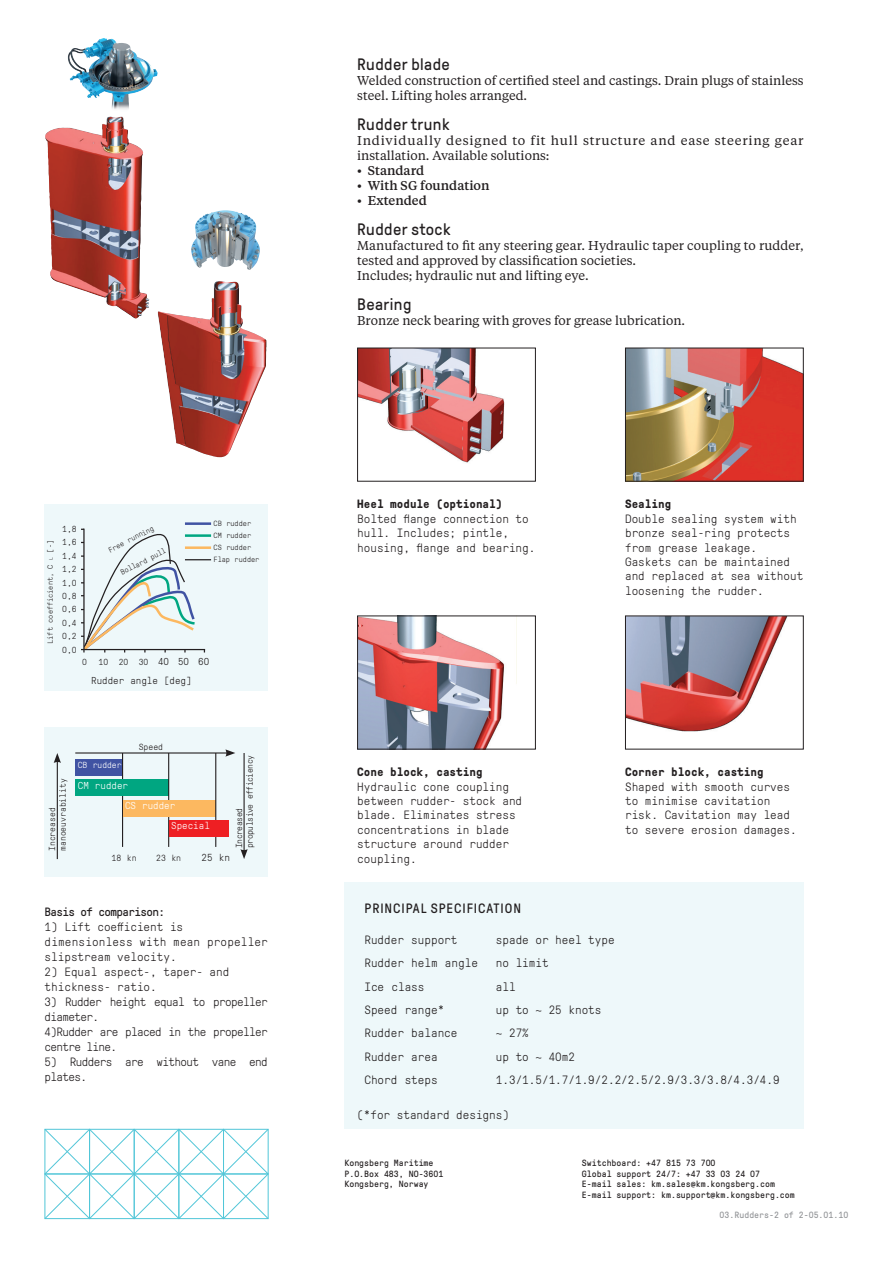
<style>
.page{position:relative;width:893px;height:1263px;background:#fff}
.page>*{position:absolute;margin:0;border:0;box-sizing:border-box;transform-origin:0 0}
.t1{font:16.5px "GT Pressura";letter-spacing:.025em;color:#231f20}
.t2{font:13.5px "GT Pressura";letter-spacing:.07em;color:#231f20}
.t3{font:12.75px/15px "Tiempos Text";color:#231f20}
.t4{font:12.75px/15px "Tiempos Text";letter-spacing:.055em;color:#231f20}
.t5{font:500 12.75px "Tiempos Text";color:#231f20}
.t6{font:300 12px/14.4px "GT Pressura Mono";color:#231f20}
.t7{font:300 12px/15px "GT Pressura Mono";letter-spacing:-.05em;color:#231f20}
.t8{font:700 12px "GT Pressura Mono";color:#231f20}
.t9{font:12px "GT Pressura Mono";letter-spacing:-.05em;color:#231f20}
.t10{font:300 10.2px "GT Pressura Mono";color:#231f20}
.t11{font:300 10.05px "GT Pressura Mono";color:#fff}
.t12{font:300 10.05px "GT Pressura Mono";color:#231f20}
.t13{font:9px/10.8px "GT Pressura Mono";color:#231f20}
.t14{font:9px "GT Pressura Mono";color:#939598}
.t15{font:300 8.85px "GT Pressura Mono";color:#231f20}
.t16{font:300 8.7px/13.4px "GT Pressura Mono";letter-spacing:-.05em;color:#231f20;text-align:justify}
.t17{font:300 8.7px/10.5px "GT Pressura Mono";color:#231f20}
.t18{font:300 8.7px "GT Pressura Mono";color:#fff}
.t19{font:300 7.5px/11.9px "GT Pressura Mono";color:#231f20}
.s1{font-size:4.95px}
.s2{font-size:10.05px}
</style>
<div class="page">
<svg style="left:44px;top:1128px;width:225px;height:91px"></svg>
<div style="left:344px;top:882px;width:460px;height:247px;background:#eef8fa"></div>
<img style="left:45px;top:117px;width:94px;height:201px">
<img style="left:68px;top:39px;width:34px;height:44px">
<img style="left:158px;top:282px;width:108px;height:175px">
<img style="left:191px;top:211px;width:69px;height:59px">
<img style="left:627px;top:617px;width:160px;height:115px">
<div style="left:625px;top:615px;width:179px;height:134px;border:1px solid #231f20"></div>
<img style="left:359px;top:617px;width:158px;height:130px">
<div style="left:357px;top:615px;width:179px;height:134px;border:1px solid #231f20"></div>
<img style="left:627px;top:350px;width:175px;height:130px">
<div style="left:625px;top:348px;width:179px;height:134px;border:1px solid #231f20"></div>
<img style="left:359px;top:350px;width:146px;height:113px">
<div style="left:357px;top:348px;width:179px;height:134px;border:1px solid #231f20"></div>
<div style="left:45px;top:504px;width:223px;height:186px;background:#eef8fa"></div>
<hr style="left:185px;top:522px;width:26px;height:3px;background:#4053a3">
<svg style="left:81px;top:529px;width:130px;height:124px"></svg>
<hr style="left:83px;top:529px;width:2px;height:123px;background:#231f20">
<hr style="left:81px;top:649px;width:124px;height:1px;background:#231f20">
<div style="left:45px;top:727px;width:223px;height:149px;background:#eef8fa"></div>
<hr style="left:57px;top:761px;width:1px;height:98px;background:#231f20">
<svg style="left:54px;top:753px;width:7px;height:10px"></svg>
<hr style="left:75px;top:752px;width:153px;height:1px;background:#231f20">
<svg style="left:225px;top:749px;width:10px;height:8px"></svg>
<hr style="left:244px;top:753px;width:1px;height:98px;background:#231f20">
<svg style="left:240px;top:849px;width:8px;height:10px"></svg>
<div style="left:75px;top:760px;width:48px;height:16px;background:#4053a3"></div>
<hr style="left:122px;top:753px;width:1px;height:94px;background:#231f20">
<div style="left:75px;top:780px;width:94px;height:16px;background:#00a681"></div>
<hr style="left:168px;top:753px;width:1px;height:94px;background:#231f20">
<div style="left:123px;top:800px;width:93px;height:16px;background:#fcb860"></div>
<hr style="left:215px;top:753px;width:1px;height:94px;background:#231f20">
<div style="left:169px;top:820px;width:60px;height:16px;background:#ee1f23"></div>
<p class="t19" style="left:214px;top:518px;width:47px">CB rudder<br>CM rudder<br>CS rudder<br>Flap rudder</p>
<p class="t16" style="left:62px;top:522px;width:16px">1,8<br>1,6<br>1,4<br>1,2<br>1,0<br>0,8<br>0,6<br>0,4<br>0,2<br>0,0</p>
<p class="t19" style="left:106px;top:545px;width:52px;rotate:-27deg">Free running</p>
<p class="t19" style="left:44px;top:644px;width:105px;rotate:-90deg">Lift coefficient, C <span class="s1">L</span> [-]</p>
<p class="t19" style="left:118px;top:567px;width:51px;rotate:-27deg">Bollard pull</p>
<p class="t16" style="left:82px;top:655px;width:6px">0</p>
<p class="t16" style="left:99px;top:655px;width:112px">10 20 30 <span class="s2">40 50 60</span></p>
<p class="t12" style="left:91px;top:675px;width:102px">Rudder angle [deg]</p>
<p class="t17" style="left:47px;top:851px;width:74px;rotate:-90deg">Increased manoeuvrability</p>
<p class="t15" style="left:139px;top:742px;width:26px">Speed</p>
<p class="t18" style="left:78px;top:761px;width:45px">CB rudder</p>
<p class="t11" style="left:78px;top:781px;width:52px">CM rudder</p>
<p class="t11" style="left:125px;top:800px;width:52px">CS rudder</p>
<p class="t11" style="left:171px;top:820px;width:40px">Special</p>
<p class="t16" style="left:234px;top:848px;width:94px;line-height:10.5px;rotate:-90deg">Increased<br>propulsive efficiency</p>
<p class="t15" style="left:112px;top:853px;width:26px">18 kn</p>
<p class="t15" style="left:156px;top:853px;width:26px">23 kn</p>
<p class="t10" style="left:202px;top:852px;width:30px">25 kn</p>
<p class="t9" style="left:45px;top:905px;width:122px">Basis of comparison:</p>
<p class="t6" style="left:45px;top:919px;width:225px;line-height:15px">1) Lift coefficient is dimensionless with mean propeller slipstream velocity.</p>
<p class="t6" style="left:45px;top:964px;width:186px;line-height:15px">2) Equal aspect-, taper- and thickness- ratio.</p>
<p class="t7" style="left:45px;top:994px;width:225px">3) Rudder height equal to propeller diameter.<br>4)Rudder are placed in the propeller centre line.</p>
<p class="t7" style="left:45px;top:1054px;width:225px">5) Rudders are without vane end plates.</p>
<h1 class="t1" style="left:357px;top:56px;width:94px">Rudder blade</h1>
<p class="t3" style="left:357px;top:73px;width:448px">Welded construction of certified steel and castings. Drain plugs of stainless steel. Lifting holes arranged.</p>
<h1 class="t1" style="left:357px;top:116px;width:94px">Rudder trunk</h1>
<p class="t4" style="left:357px;top:133px;width:448px">Individually designed to fit hull structure and ease steering gear installation. Available solutions:</p>
<p class="t5" style="left:357px;top:162px;width:69px">• Standard</p>
<p class="t5" style="left:357px;top:177px;width:134px">• With SG foundation</p>
<p class="t5" style="left:357px;top:192px;width:71px">• Extended</p>
<h1 class="t1" style="left:357px;top:221px;width:95px">Rudder stock</h1>
<p class="t3" style="left:357px;top:238px;width:448px">Manufactured to fit any steering gear. Hydraulic taper coupling to rudder, tested and approved by classification societies.<br>Includes; hydraulic nut and lifting eye.</p>
<h1 class="t1" style="left:357px;top:296px;width:56px">Bearing</h1>
<p class="t3" style="left:357px;top:313px;width:330px">Bronze neck bearing with groves for grease lubrication.</p>
<p class="t8" style="left:357px;top:498px;width:147px">Heel module (optional)</p>
<p class="t6" style="left:357px;top:512px;width:180px">Bolted flange connection to hull. Includes; pintle, housing, flange and bearing.</p>
<p class="t8" style="left:357px;top:766px;width:127px">Cone block, casting</p>
<p class="t6" style="left:357px;top:779px;width:166px">Hydraulic cone coupling between rudder- stock and blade. Eliminates stress concentrations in blade structure around rudder coupling.</p>
<p class="t8" style="left:625px;top:498px;width:48px">Sealing</p>
<p class="t6" style="left:625px;top:512px;width:180px">Double sealing system with bronze seal-ring protects from grease leakage.<br>Gaskets can be maintained and replaced at sea without loosening the rudder.</p>
<p class="t8" style="left:625px;top:766px;width:140px">Corner block, casting</p>
<p class="t6" style="left:625px;top:779px;width:173px">Shaped with smooth curves to minimise cavitation risk. Cavitation may lead to severe erosion damages.</p>
<p class="t2" style="left:364px;top:901px;width:158px">PRINCIPAL SPECIFICATION</p>
<p class="t6" style="left:364px;top:933px;width:95px">Rudder support</p>
<p class="t6" style="left:496px;top:933px;width:120px">spade or heel type</p>
<p class="t6" style="left:364px;top:956px;width:115px">Rudder helm angle</p>
<p class="t6" style="left:496px;top:956px;width:54px">no limit</p>
<p class="t6" style="left:364px;top:979px;width:62px">Ice class</p>
<p class="t6" style="left:496px;top:979px;width:21px">all</p>
<p class="t6" style="left:364px;top:1003px;width:81px">Speed range*</p>
<p class="t6" style="left:496px;top:1003px;width:107px">up to ~ 25 knots</p>
<p class="t6" style="left:364px;top:1026px;width:95px">Rudder balance</p>
<p class="t6" style="left:496px;top:1026px;width:34px">~ 27%</p>
<p class="t6" style="left:364px;top:1049px;width:75px">Rudder area</p>
<p class="t6" style="left:496px;top:1049px;width:81px">up to ~ 40m2</p>
<p class="t6" style="left:364px;top:1073px;width:75px">Chord steps</p>
<p class="t6" style="left:496px;top:1073px;width:285px">1.3/1.5/1.7/1.9/2.2/2.5/2.9/3.3/3.8/4.3/4.9</p>
<p class="t6" style="left:357px;top:1108px;width:153px">(*for standard designs)</p>
<p class="t13" style="left:344px;top:1157px;width:101px">Kongsberg Maritime<br>P.O.Box 483, NO-3601<br>Kongsberg, Norway</p>
<p class="t13" style="left:582px;top:1157px;width:214px">Switchboard: +47 815 73 700<br>Global support 24/7: +47 33 03 24 07<br>E-mail sales: km.sales@km.kongsberg.com E-mail support: km.support@km.kongsberg.com</p>
<p class="t14" style="left:720px;top:1210px;width:130px">03.Rudders-2 of 2-05.01.10</p>
</div>
